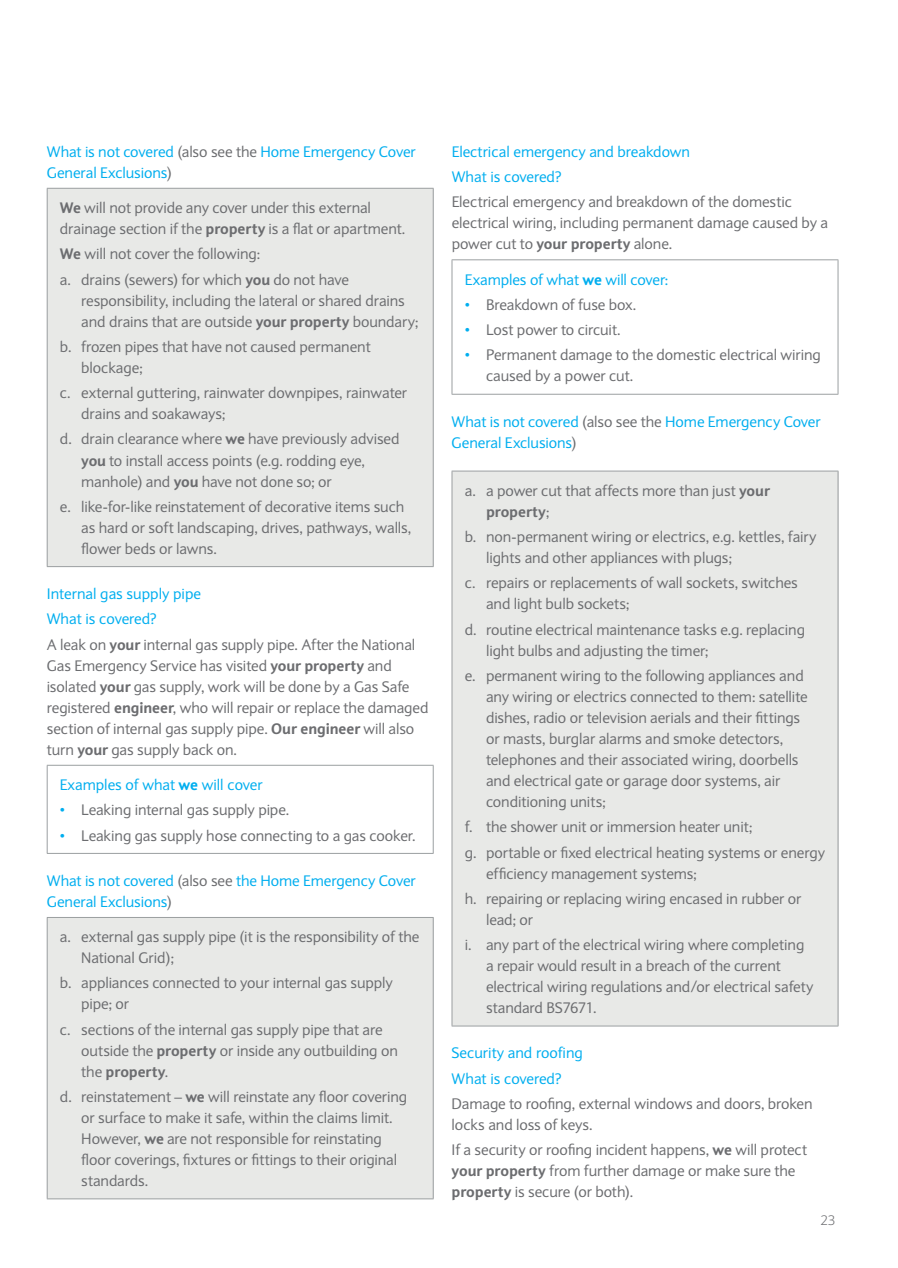
<style>
.page{position:relative;width:898px;height:1268px;background:#fff}
.page>*{position:absolute;margin:0;border:0;box-sizing:border-box;transform-origin:0 0}
.t1{font:15px/21px "Expert Sans";letter-spacing:-.005em;color:#6c6d70}
.t2{font:15px/21px "Expert Sans";color:#00aeef}
.t3{font:300 13.5px "Expert Sans";color:#6c6d70}
.s1{color:#6c6d70}
.s2{font-weight:800}
.s3{color:#00aeef}
</style>
<div class="page">
<div style="left:47px;top:188px;width:386px;height:378px;background:#e8e9e7"></div>
<hr style="left:47px;top:188px;width:386px;height:1px;background:#9b9fa1">
<hr style="left:47px;top:189px;width:1px;height:377px;background:#9b9fa1">
<hr style="left:432px;top:189px;width:1px;height:377px;background:#9b9fa1">
<hr style="left:47px;top:566px;width:386px;height:1px;background:#9b9fa1">
<hr style="left:47px;top:764px;width:386px;height:1px;background:#9b9fa1">
<hr style="left:47px;top:765px;width:1px;height:87px;background:#9b9fa1">
<hr style="left:432px;top:765px;width:1px;height:87px;background:#9b9fa1">
<hr style="left:47px;top:852px;width:386px;height:1px;background:#9b9fa1">
<div style="left:47px;top:917px;width:386px;height:281px;background:#e8e9e7"></div>
<hr style="left:47px;top:916px;width:386px;height:1px;background:#9b9fa1">
<hr style="left:47px;top:917px;width:1px;height:281px;background:#9b9fa1">
<hr style="left:432px;top:917px;width:1px;height:281px;background:#9b9fa1">
<hr style="left:47px;top:1198px;width:386px;height:1px;background:#9b9fa1">
<hr style="left:451px;top:259px;width:387px;height:1px;background:#9b9fa1">
<hr style="left:451px;top:260px;width:1px;height:134px;background:#9b9fa1">
<hr style="left:837px;top:260px;width:1px;height:134px;background:#9b9fa1">
<hr style="left:451px;top:394px;width:387px;height:1px;background:#9b9fa1">
<div style="left:452px;top:471px;width:385px;height:554px;background:#e8e9e7"></div>
<hr style="left:451px;top:470px;width:387px;height:1px;background:#9b9fa1">
<hr style="left:451px;top:471px;width:1px;height:554px;background:#9b9fa1">
<hr style="left:837px;top:471px;width:1px;height:554px;background:#9b9fa1">
<hr style="left:451px;top:1025px;width:387px;height:1px;background:#9b9fa1">
<p class="t2" style="left:47px;top:141px;width:370px">What is not covered <span class="s1">(also see the</span> Home Emergency Cover<br>General Exclusions<span class="s1">)</span></p>
<p class="t1" style="left:60px;top:197px;width:347px"><span class="s2">We</span> will not provide any cover under this external drainage section if the <span class="s2">property</span> is a flat or apartment.</p>
<p class="t1" style="left:60px;top:241px;width:290px;line-height:25.2px"><span class="s2">We</span> will not cover the following:<br>a. drains (sewers) for which <span class="s2">you</span> do not have</p>
<p class="t1" style="left:81px;top:289px;width:338px">responsibility, including the lateral or shared drains and drains that are outside <span class="s2">your property</span> boundary;</p>
<p class="t1" style="left:81px;top:336px;width:291px;text-indent:-21px">b. frozen pipes that have not caused permanent blockage;</p>
<p class="t1" style="left:81px;top:382px;width:327px;text-indent:-21px">c. external guttering, rainwater downpipes, rainwater drains and soakaways;</p>
<p class="t1" style="left:81px;top:428px;width:320px;text-indent:-21px">d. drain clearance where <span class="s2">we</span> have previously advised <span class="s2">you</span> to install access points (e.g. rodding eye, manhole) and <span class="s2">you</span> have not done so; or</p>
<p class="t1" style="left:81px;top:495px;width:331px;text-indent:-21px">e. like-for-like reinstatement of decorative items such as hard or soft landscaping, drives, pathways, walls, flower beds or lawns.</p>
<p class="t1" style="left:47px;top:581px;width:370px;line-height:25.2px"><span class="s3">Internal gas supply pipe<br>What is covered?<br></span>A leak on <span class="s2">your</span> internal gas supply pipe. After the National</p>
<p class="t1" style="left:47px;top:654px;width:383px">Gas Emergency Service has visited <span class="s2">your property</span> and isolated <span class="s2">your</span> gas supply, work will be done by a Gas Safe registered <span class="s2">engineer</span>, who will repair or replace the damaged section of internal gas supply pipe. <span class="s2">Our engineer</span> will also turn <span class="s2">your</span> gas supply back on.</p>
<p class="t2" style="left:60px;top:774px;width:204px">Examples of what <span class="s2">we</span> will cover</p>
<p class="t1" style="left:60px;top:799px;width:231px"><span class="s3">•</span> Leaking internal gas supply pipe.</p>
<p class="t1" style="left:60px;top:824px;width:357px"><span class="s3">•</span> Leaking gas supply hose connecting to a gas cooker.</p>
<p class="t2" style="left:47px;top:869px;width:370px">What is not covered <span class="s1">(also see</span> the Home Emergency Cover<br>General Exclusions<span class="s1">)</span></p>
<p class="t1" style="left:81px;top:926px;width:339px;text-indent:-21px">a. external gas supply pipe (it is the responsibility of the<br>National Grid);</p>
<p class="t1" style="left:81px;top:972px;width:313px;text-indent:-21px">b. appliances connected to your internal gas supply pipe; or</p>
<p class="t1" style="left:81px;top:1018px;width:318px;text-indent:-21px">c. sections of the internal gas supply pipe that are outside the <span class="s2">property</span> or inside any outbuilding on the <span class="s2">property</span>.</p>
<p class="t1" style="left:81px;top:1085px;width:327px;text-indent:-21px">d. reinstatement – <span class="s2">we</span> will reinstate any floor covering or surface to make it safe, within the claims limit.<br>However, <span class="s2">we</span> are not responsible for reinstating floor coverings, fixtures or fittings to their original standards.</p>
<p class="t2" style="left:451px;top:138px;width:240px;line-height:25.2px">Electrical emergency and breakdown<br>What is covered?</p>
<p class="t1" style="left:451px;top:191px;width:378px">Electrical emergency and breakdown of the domestic electrical wiring, including permanent damage caused by a power cut to <span class="s2">your property</span> alone.</p>
<p class="t2" style="left:464px;top:268px;width:205px">Examples of what <span class="s2">we</span> will cover:</p>
<p class="t1" style="left:464px;top:294px;width:173px"><span class="s3">•</span> Breakdown of fuse box.</p>
<p class="t1" style="left:464px;top:319px;width:157px"><span class="s3">•</span> Lost power to circuit.</p>
<p class="t1" style="left:486px;top:344px;width:336px;text-indent:-21px"><span class="s3">•</span> Permanent damage to the domestic electrical wiring caused by a power cut.</p>
<p class="t2" style="left:451px;top:410px;width:370px">What is not covered <span class="s1">(also see the</span> Home Emergency Cover<br>General Exclusions<span class="s1">)</span></p>
<p class="t1" style="left:486px;top:480px;width:285px;text-indent:-21px">a. a power cut that affects more than just <span class="s2">your property</span>;</p>
<p class="t1" style="left:486px;top:526px;width:332px;text-indent:-21px">b. non-permanent wiring or electrics, e.g. kettles, fairy lights and other appliances with plugs;</p>
<p class="t1" style="left:486px;top:572px;width:313px;text-indent:-21px">c. repairs or replacements of wall sockets, switches and light bulb sockets;</p>
<p class="t1" style="left:486px;top:618px;width:320px;text-indent:-21px">d. routine electrical maintenance tasks e.g. replacing light bulbs and adjusting the timer;</p>
<p class="t1" style="left:486px;top:665px;width:323px;text-indent:-21px">e. permanent wiring to the following appliances and any wiring or electrics connected to them: satellite dishes, radio or television aerials and their fittings or masts, burglar alarms and smoke detectors, telephones and their associated wiring, doorbells and electrical gate or garage door systems, air conditioning units;</p>
<p class="t1" style="left:464px;top:814px;width:361px;line-height:25.2px">f. the shower unit or immersion heater unit;<br>g. portable or fixed electrical heating systems or energy</p>
<p class="t1" style="left:464px;top:860px;width:338px;line-height:25.2px;text-indent:21px">efficiency management systems;<br>h. repairing or replacing wiring encased in rubber or</p>
<p class="t1" style="left:464px;top:906px;width:341px;line-height:25.2px;text-indent:21px">lead; or<br>i. any part of the electrical wiring where completing</p>
<p class="t1" style="left:486px;top:955px;width:329px">a repair would result in a breach of the current electrical wiring regulations and/or electrical safety standard BS7671.</p>
<p class="t2" style="left:451px;top:1040px;width:133px;line-height:25.2px">Security and roofing<br>What is covered?</p>
<p class="t1" style="left:451px;top:1092px;width:362px">Damage to roofing, external windows and doors, broken locks and loss of keys.</p>
<p class="t1" style="left:451px;top:1138px;width:357px">If a security or roofing incident happens, <span class="s2">we</span> will protect <span class="s2">your property</span> from further damage or make sure the <span class="s2">property</span> is secure (or both).</p>
<p class="t3" style="left:820px;top:1211px;width:17px">23</p>
</div>
